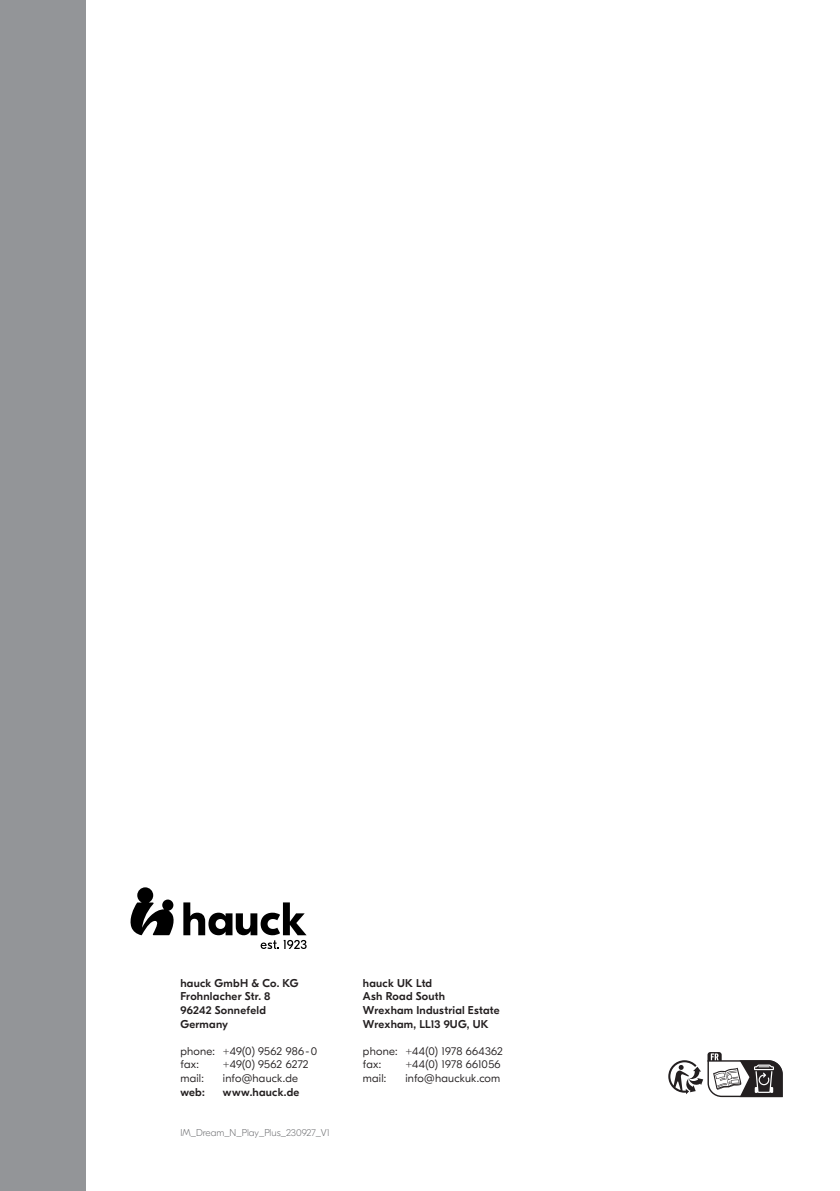
<style>
.page{position:relative;width:840px;height:1191px;background:#fff}
.page>*{position:absolute;margin:0;border:0;box-sizing:border-box;transform-origin:0 0}
.t1{font:500 11.4px/13.6px "GT Eesti Display";letter-spacing:.02em;color:#231f20}
.t2{font:300 11.4px/13.6px "GT Eesti Display";letter-spacing:.02em;color:#231f20}
.t3{font:100 10px "GT Eesti Display";color:#6c6d70}
</style>
<div class="page">
<svg style="left:183px;top:902px;width:123px;height:47px"></svg>
<svg style="left:130px;top:887px;width:44px;height:48px"></svg>
<div style="left:0;top:0;width:84px;height:1191px;background:#939598"></div>
<svg style="left:668px;top:1052px;width:114px;height:45px"></svg>
<p class="t1" style="left:180px;top:976px;width:120px">hauck GmbH &amp; Co. KG<br>Frohnlacher Str. 8<br>96242 Sonnefeld<br>Germany</p>
<p class="t2" style="left:180px;top:1044px;width:138px">phone: +49(0) 9562 986 - 0 fax:</p>
<p class="t2" style="left:223px;top:1058px;width:87px">+49(0) 9562 6272</p>
<p class="t1" style="left:363px;top:976px;width:138px">hauck UK Ltd<br>Ash Road South<br>Wrexham Industrial Estate<br>Wrexham, LL13 9UG, UK</p>
<p class="t2" style="left:363px;top:1044px;width:141px">phone: +44(0) 1978 664362 fax:</p>
<p class="t2" style="left:405px;top:1058px;width:96px">+44(0) 1978 661056</p>
<p class="t2" style="left:180px;top:1071px;width:25px">mail:</p>
<p class="t2" style="left:223px;top:1071px;width:77px">info@hauck.de</p>
<p class="t1" style="left:180px;top:1085px;width:26px">web:</p>
<p class="t1" style="left:223px;top:1085px;width:78px">www.hauck.de</p>
<p class="t2" style="left:363px;top:1071px;width:25px">mail:</p>
<p class="t2" style="left:405px;top:1071px;width:96px">info@hauckuk.com</p>
<p class="t3" style="left:180px;top:1127px;width:151px">IM_Dream_N_Play_Plus_230927_V1</p>
</div>
